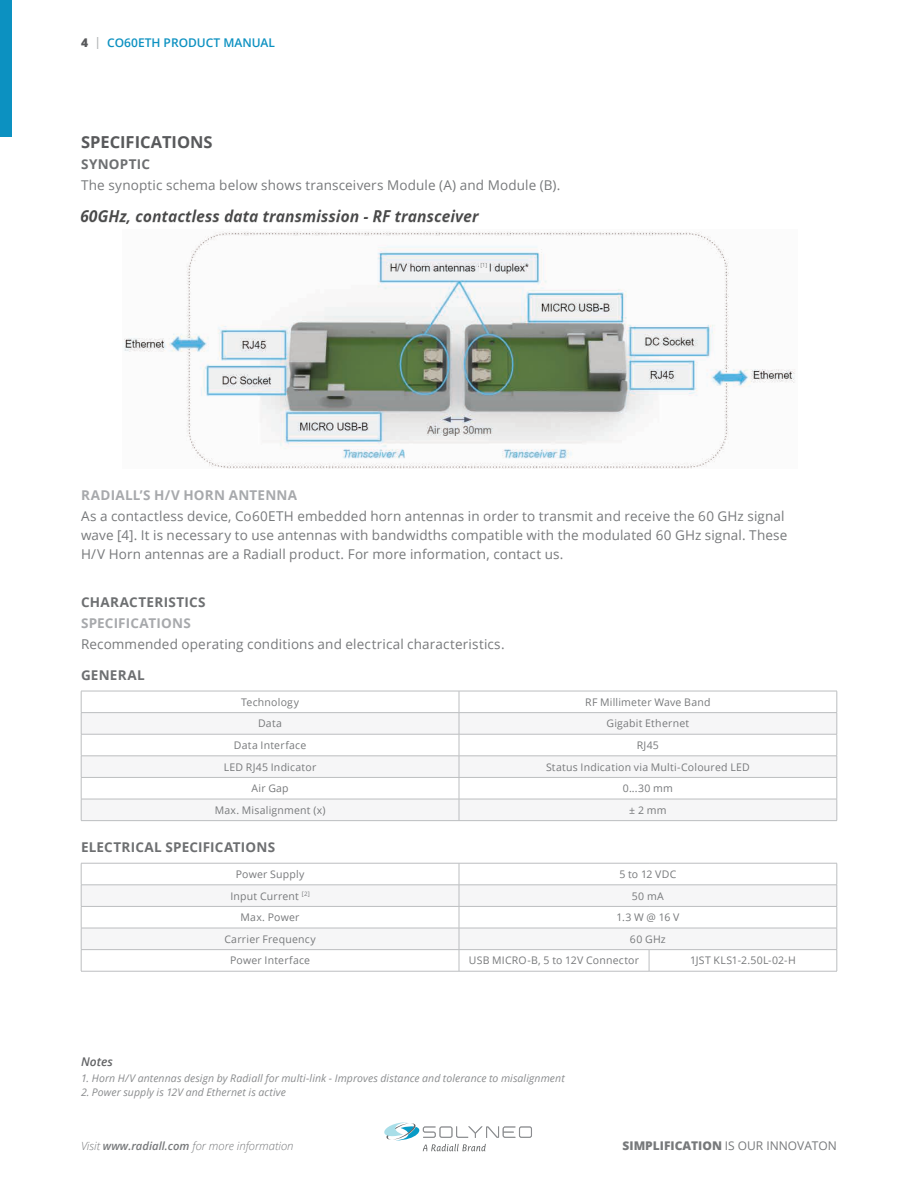
<style>
.page{position:relative;width:918px;height:1188px;background:#fff}
.page>*{position:absolute;margin:0;border:0;box-sizing:border-box;transform-origin:0 0}
.t1{font:700 16.5px "Open Sans";color:#58595b}
.t2{font:13.5px/18.8px "Open Sans";letter-spacing:.01em;color:#77797b}
.t3{font:700 13.5px "Open Sans";letter-spacing:.02em;color:#6d6f71}
.t4{font:700 13.5px "Open Sans";letter-spacing:.015em;color:#a7a9ac}
.t5{font:800 12px "Open Sans";color:#77797b}
.t6{font:600 12px "Open Sans";color:#0c91c1}
.t7{font:italic 600 12px "Open Sans";letter-spacing:.005em;color:#636466}
.t8{font:italic 300 11.25px "Open Sans";color:#77797b}
.t9{font:10.5px "Open Sans";letter-spacing:.02em;color:#77797b}
.t10{font:italic 10.5px "Open Sans";letter-spacing:.01em;color:#8a8c8e}
.t11{font:5.55px "Open Sans";color:#77797b}
.s1{font-weight:800;color:#58595b}
.s2{font-family:"Minion Pro";font-weight:700;color:#b2b4b6}
.s3{font-weight:600}
.s4{font-weight:400}
</style>
<div class="page">
<div style="left:0;top:0;width:12px;height:137px;background:#0c91c1"></div>
<svg style="left:384px;top:1122px;width:148px;height:29px"></svg>
<img style="left:124px;top:231px;width:671px;height:238px">
<img style="left:80px;top:209px;width:400px;height:15px">
<div style="left:479px;top:263px;width:10px;height:10px;background:#f4f4f5"></div>
<svg style="left:81px;top:691px;width:757px;height:129px"></svg>
<hr style="left:81px;top:691px;width:378px;height:1px;background:#bcbec0">
<hr style="left:459px;top:691px;width:378px;height:1px;background:#bcbec0">
<hr style="left:81px;top:712px;width:378px;height:1px;background:#bcbec0">
<hr style="left:81px;top:734px;width:378px;height:1px;background:#bcbec0">
<hr style="left:81px;top:756px;width:378px;height:1px;background:#bcbec0">
<hr style="left:81px;top:777px;width:378px;height:1px;background:#bcbec0">
<hr style="left:81px;top:799px;width:378px;height:1px;background:#bcbec0">
<hr style="left:81px;top:820px;width:378px;height:1px;background:#bcbec0">
<hr style="left:459px;top:712px;width:378px;height:1px;background:#bcbec0">
<hr style="left:459px;top:734px;width:378px;height:1px;background:#bcbec0">
<hr style="left:459px;top:756px;width:378px;height:1px;background:#bcbec0">
<hr style="left:459px;top:777px;width:378px;height:1px;background:#bcbec0">
<hr style="left:459px;top:799px;width:378px;height:1px;background:#bcbec0">
<hr style="left:459px;top:820px;width:378px;height:1px;background:#bcbec0">
<svg style="left:81px;top:863px;width:757px;height:108px"></svg>
<hr style="left:81px;top:863px;width:378px;height:1px;background:#bcbec0">
<hr style="left:459px;top:863px;width:190px;height:1px;background:#bcbec0">
<hr style="left:649px;top:863px;width:188px;height:1px;background:#bcbec0">
<hr style="left:81px;top:885px;width:378px;height:1px;background:#bcbec0">
<hr style="left:81px;top:906px;width:378px;height:1px;background:#bcbec0">
<hr style="left:81px;top:928px;width:378px;height:1px;background:#bcbec0">
<hr style="left:81px;top:949px;width:378px;height:1px;background:#bcbec0">
<hr style="left:81px;top:971px;width:378px;height:1px;background:#bcbec0">
<hr style="left:459px;top:885px;width:190px;height:1px;background:#bcbec0">
<hr style="left:649px;top:885px;width:188px;height:1px;background:#bcbec0">
<hr style="left:459px;top:906px;width:190px;height:1px;background:#bcbec0">
<hr style="left:649px;top:906px;width:188px;height:1px;background:#bcbec0">
<hr style="left:459px;top:928px;width:190px;height:1px;background:#bcbec0">
<hr style="left:649px;top:928px;width:188px;height:1px;background:#bcbec0">
<hr style="left:459px;top:949px;width:190px;height:1px;background:#bcbec0">
<hr style="left:649px;top:949px;width:188px;height:1px;background:#bcbec0">
<hr style="left:459px;top:971px;width:190px;height:1px;background:#bcbec0">
<hr style="left:649px;top:971px;width:188px;height:1px;background:#bcbec0">
<p class="t6" style="left:81px;top:34px;width:196px"><span class="s1">4</span> <span class="s2">|</span> CO60ETH PRODUCT MANUAL</p>
<p class="t1" style="left:81px;top:130px;width:133px">SPECIFICATIONS</p>
<p class="t3" style="left:81px;top:154px;width:71px">SYNOPTIC</p>
<p class="t2" style="left:81px;top:175px;width:481px">The synoptic schema below shows transceivers Module (A) and Module (B).</p>
<p class="t4" style="left:81px;top:486px;width:218px">RADIALL’S H/V HORN ANTENNA</p>
<p class="t11" style="left:480px;top:261px;width:8px">[1]</p>
<p class="t2" style="left:81px;top:506px;width:708px">As a contactless device, Co60ETH embedded horn antennas in order to transmit and receive the 60 GHz signal wave [4]. It is necessary to use antennas with bandwidths compatible with the modulated 60 GHz signal. These<br>H/V Horn antennas are a Radiall product. For more information, contact us.</p>
<p class="t3" style="left:81px;top:592px;width:126px">CHARACTERISTICS</p>
<p class="t2" style="left:81px;top:634px;width:425px">Recommended operating conditions and electrical characteristics.</p>
<p class="t3" style="left:81px;top:666px;width:65px">GENERAL</p>
<p class="t4" style="left:81px;top:613px;width:111px">SPECIFICATIONS</p>
<p class="t9" style="left:241px;top:695px;width:59px">Technology</p>
<p class="t9" style="left:585px;top:695px;width:127px">RF Millimeter Wave Band</p>
<p class="t9" style="left:258px;top:716px;width:25px">Data</p>
<p class="t9" style="left:607px;top:716px;width:84px">Gigabit Ethernet</p>
<p class="t9" style="left:234px;top:738px;width:74px">Data Interface</p>
<p class="t9" style="left:637px;top:738px;width:24px">RJ45</p>
<p class="t9" style="left:224px;top:760px;width:94px">LED RJ45 Indicator</p>
<p class="t9" style="left:546px;top:760px;width:205px">Status Indication via Multi-Coloured LED</p>
<p class="t9" style="left:251px;top:781px;width:39px">Air Gap</p>
<p class="t9" style="left:623px;top:781px;width:52px">0...30 mm</p>
<p class="t9" style="left:215px;top:803px;width:112px">Max. Misalignment (x)</p>
<p class="t9" style="left:629px;top:803px;width:39px">± 2 mm</p>
<p class="t3" style="left:81px;top:838px;width:196px">ELECTRICAL SPECIFICATIONS</p>
<p class="t9" style="left:236px;top:867px;width:70px">Power Supply</p>
<p class="t9" style="left:619px;top:867px;width:59px">5 to 12 VDC</p>
<p class="t9" style="left:230px;top:889px;width:81px">Input Current <sup>[2]</sup></p>
<p class="t9" style="left:632px;top:889px;width:33px">50 mA</p>
<p class="t9" style="left:241px;top:910px;width:61px">Max. Power</p>
<p class="t9" style="left:616px;top:910px;width:64px">1.3 W @ 16 V</p>
<p class="t9" style="left:224px;top:932px;width:93px">Carrier Frequency</p>
<p class="t9" style="left:630px;top:932px;width:37px">60 GHz</p>
<p class="t9" style="left:230px;top:953px;width:82px">Power Interface</p>
<p class="t9" style="left:469px;top:953px;width:172px">USB MICRO-B, 5 to 12V Connector</p>
<p class="t9" style="left:690px;top:953px;width:107px">1JST KLS1-2.50L-02-H</p>
<p class="t7" style="left:81px;top:1054px;width:34px">Notes</p>
<p class="t10" style="left:81px;top:1071px;width:485px">1. Horn H/V antennas design by Radiall for multi-link - Improves distance and tolerance to misalignment</p>
<p class="t10" style="left:81px;top:1085px;width:207px">2. Power supply is 12V and Ethernet is active</p>
<p class="t8" style="left:81px;top:1138px;width:214px">Visit <span class="s3">www.radiall.com</span> for more information</p>
<p class="t5" style="left:623px;top:1137px;width:216px">SIMPLIFICATION <span class="s4">IS OUR INNOVATON</span></p>
</div>
